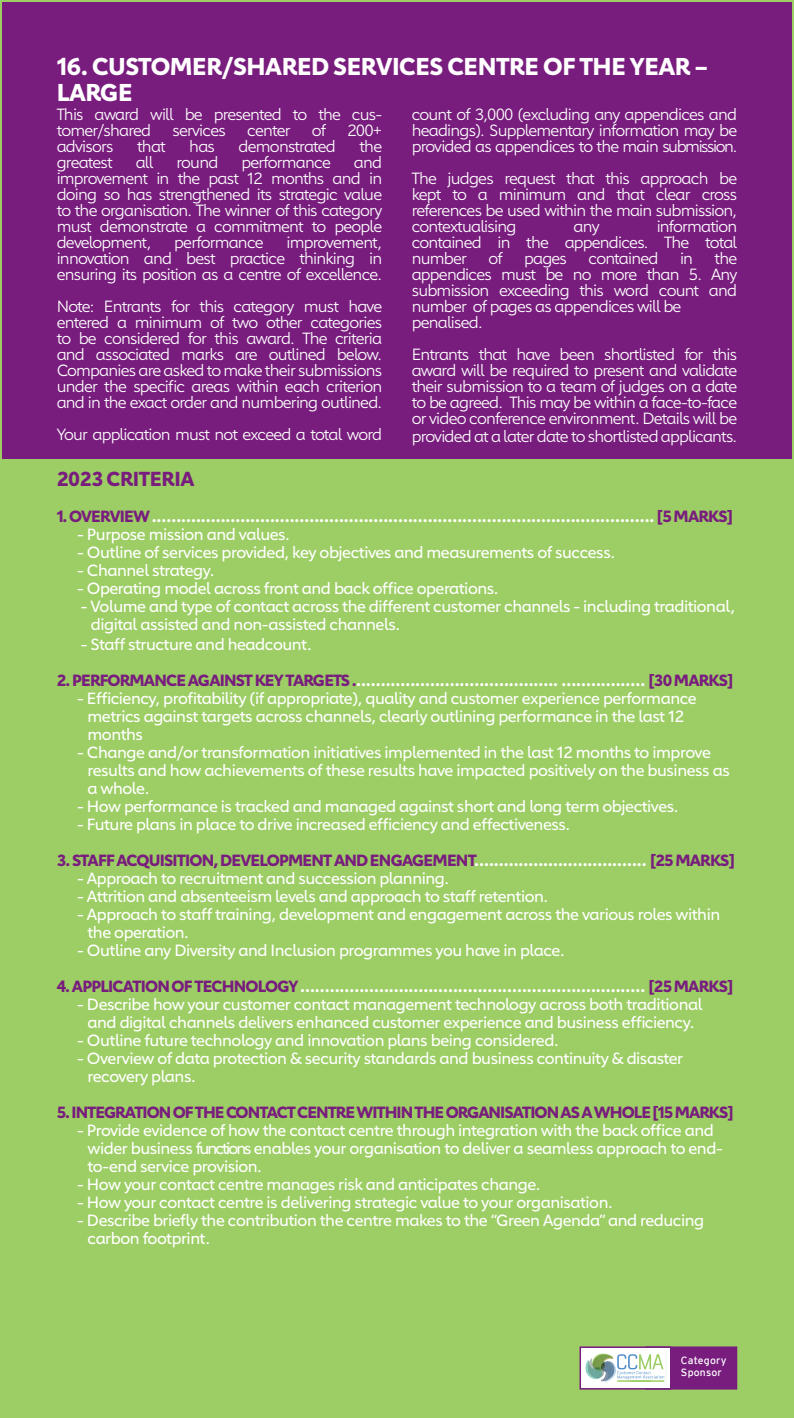
<style>
.page{position:relative;width:794px;height:1418px;background:#fff}
.page>*{position:absolute;margin:0;border:0;box-sizing:border-box;transform-origin:0 0}
.t1{font:700 24px/25.8px "Carnero";letter-spacing:-.02em;color:#fff}
.t2{font:700 20px "Carnero";letter-spacing:-.02em;color:#781d7d}
.t3{font:16px/18px "Carnero";letter-spacing:-.03em;color:#fff}
.t4{font:16px/16px "Carnero";letter-spacing:-.05em;color:#fff;text-align:justify}
.t5{font:700 16px "Carnero";letter-spacing:-.05em;color:#fff}
.t6{font:700 16px "Carnero";letter-spacing:-.06em;color:#781d7d}
.t7{font:10.4px/12px "Interstate";letter-spacing:.02em;color:#fff}
.s1{color:#781d7d}
.s2{color:#fff}
</style>
<div class="page">
<div style="left:1px;top:1px;width:792px;height:1415px;background:#781d7d"></div>
<div style="left:0;top:459px;width:794px;height:958px;background:#9dce65"></div>
<div style="left:645px;top:1346px;width:92px;height:43px;background:#781d7d;border:2px solid #781d7d"></div>
<div style="left:580px;top:1348px;width:91px;height:39px;background:#fff"></div>
<img style="left:585px;top:1353px;width:33px;height:29px">
<hr style="left:617px;top:1380px;width:34px;height:1px;background:#9bcd63">
<hr style="left:630px;top:1380px;width:34px;height:1px;background:#9bcd63">
<svg style="left:617px;top:1354px;width:47px;height:25px"></svg>
<div style="left:579px;top:1346px;width:92px;height:43px;border:2px solid #781d7d"></div>
<h1 class="t1" style="left:57px;top:53px;width:652px">16. CUSTOMER/SHARED SERVICES CENTRE OF THE YEAR –<br>LARGE</h1>
<p class="t4" style="left:57px;top:106px;width:327px">This award will be presented to the cus&shy;tomer/shared</p>
<p class="t4" style="left:412px;top:106px;width:327px">count of 3,000 (excluding any appendices and headings). Supplementary information may be provided as appendices to the main submission.</p>
<p class="t4" style="left:412px;top:170px;width:327px">The judges request that this approach be kept to a minimum and that clear cross references be used within the main submission, contextualising</p>
<p class="t4" style="left:172px;top:122px;width:55px">services</p>
<p class="t4" style="left:247px;top:122px;width:45px">center</p>
<p class="t4" style="left:312px;top:122px;width:16px">of</p>
<p class="t4" style="left:347px;top:122px;width:36px">200+</p>
<p class="t4" style="left:57px;top:138px;width:58px">advisors</p>
<p class="t4" style="left:137px;top:138px;width:30px">that</p>
<p class="t4" style="left:189px;top:138px;width:27px">has</p>
<p class="t4" style="left:239px;top:138px;width:99px">demonstrated</p>
<p class="t4" style="left:359px;top:138px;width:24px">the</p>
<p class="t4" style="left:57px;top:154px;width:57px">greatest</p>
<p class="t4" style="left:136px;top:154px;width:19px">all</p>
<p class="t4" style="left:176px;top:154px;width:43px">round</p>
<p class="t4" style="left:241px;top:154px;width:91px">performance</p>
<p class="t4" style="left:57px;top:154px;width:327px;text-indent:297px">and improvement in the past 12 months and in doing so has strengthened its strategic value to the organisation. The winner of this category must demonstrate a commitment to people development,</p>
<p class="t4" style="left:412px;top:218px;width:327px;text-indent:245px">information contained in the appendices. The total number</p>
<p class="t4" style="left:573px;top:218px;width:27px">any</p>
<p class="t4" style="left:174px;top:234px;width:91px">performance</p>
<p class="t4" style="left:57px;top:234px;width:327px;text-indent:230px">improvement, innovation and best practice thinking in ensuring its position as a centre of excellence.</p>
<p class="t4" style="left:57px;top:298px;width:327px">Note: Entrants for this category must have entered a minimum of two other categories to be considered for this award. The criteria and associated marks are outlined below.<br>Companies are asked to make their submissions under the specific areas within each criterion and in the exact order and numbering outlined.</p>
<p class="t4" style="left:57px;top:426px;width:327px">Your application must not exceed a total word</p>
<p class="t2" style="left:57px;top:466px;width:139px">2023 CRITERIA</p>
<p class="t5" style="left:57px;top:506px;width:678px"><span class="s1">1. OVERVIEW</span> ...................................................................................................... <span class="s1">[5 MARKS]</span></p>
<p class="t3" style="left:77px;top:525px;width:214px">- Purpose mission and values.</p>
<p class="t3" style="left:77px;top:543px;width:539px">- Outline of services provided, key objectives and measurements of success.</p>
<p class="t3" style="left:77px;top:561px;width:139px">- Channel strategy.</p>
<p class="t3" style="left:77px;top:579px;width:423px">- Operating model across front and back office operations.</p>
<p class="t3" style="left:91px;top:597px;width:645px;text-indent:-10px">- Volume and type of contact across the different customer channels - including traditional, digital assisted and non-assisted channels.</p>
<p class="t3" style="left:81px;top:635px;width:232px">- Staff structure and headcount.</p>
<p class="t5" style="left:57px;top:670px;width:678px"><span class="s1">2. PERFORMANCE AGAINST KEY TARGETS .</span>......................................... ................. <span class="s1">[30 MARKS]</span></p>
<p class="t3" style="left:88px;top:689px;width:611px;text-indent:-10px">- Efficiency, profitability (if appropriate), quality and customer experience performance metrics against targets across channels, clearly outlining performance in the last 12 months</p>
<p class="t3" style="left:88px;top:743px;width:644px;text-indent:-10px">- Change and/or transformation initiatives implemented in the last 12 months to improve results and how achievements of these results have impacted positively on the business as a whole.</p>
<p class="t3" style="left:77px;top:797px;width:603px">- How performance is tracked and managed against short and long term objectives.</p>
<p class="t3" style="left:77px;top:815px;width:494px">- Future plans in place to drive increased efficiency and effectiveness.</p>
<p class="t6" style="left:57px;top:850px;width:679px">3. STAFF ACQUISITION, DEVELOPMENT AND ENGAGEMENT<span class="s2">...................................</span> [25 MARKS]</p>
<p class="t3" style="left:77px;top:869px;width:373px">- Approach to recruitment and succession planning.</p>
<p class="t3" style="left:77px;top:887px;width:472px">- Attrition and absenteeism levels and approach to staff retention.</p>
<p class="t3" style="left:88px;top:905px;width:634px;text-indent:-10px">- Approach to staff training, development and engagement across the various roles within the operation.</p>
<p class="t3" style="left:77px;top:941px;width:489px">- Outline any Diversity and Inclusion programmes you have in place.</p>
<p class="t5" style="left:57px;top:976px;width:678px"><span class="s1">4. APPLICATION OF TECHNOLOGY</span> ...................................................................... <span class="s1">[25 MARKS]</span></p>
<p class="t3" style="left:77px;top:995px;width:627px;text-align:center">- Describe how your customer contact management technology across both traditional and digital channels delivers enhanced customer experience and business efficiency.</p>
<p class="t3" style="left:77px;top:1031px;width:483px">- Outline future technology and innovation plans being considered.</p>
<p class="t3" style="left:88px;top:1049px;width:597px;text-indent:-10px">- Overview of data protection &amp; security standards and business continuity &amp; disaster recovery plans.</p>
<p class="t6" style="left:57px;top:1102px;width:678px">5. INTEGRATION OF THE CONTACT CENTRE WITHIN THE ORGANISATION AS A WHOLE [15 MARKS]</p>
<p class="t3" style="left:88px;top:1121px;width:636px;text-indent:-10px">- Provide evidence of how the contact centre through integration with the back office and wider business functions enables your organisation to deliver a seamless approach to end&shy;to-end service provision.</p>
<p class="t3" style="left:77px;top:1175px;width:465px">- How your contact centre manages risk and anticipates change.</p>
<p class="t3" style="left:77px;top:1193px;width:537px">- How your contact centre is delivering strategic value to your organisation.</p>
<p class="t3" style="left:88px;top:1211px;width:618px;text-indent:-10px">- Describe briefly the contribution the centre makes to the “Green Agenda” and reducing carbon footprint.</p>
<p class="t4" style="left:488px;top:250px;width:16px">of</p>
<p class="t4" style="left:524px;top:250px;width:44px">pages</p>
<p class="t4" style="left:588px;top:250px;width:72px">contained</p>
<p class="t4" style="left:680px;top:250px;width:15px">in</p>
<p class="t4" style="left:412px;top:250px;width:327px;text-align:left;text-indent:303px">the appendices must be no more than 5. Any submission exceeding this word count and number of pages as appendices will be penalised.</p>
<p class="t4" style="left:412px;top:346px;width:327px">Entrants that have been shortlisted for this award will be required to present and validate their submission to a team of judges on a date to be agreed. This may be within a face-to-face or video conference environment. Details will be</p>
<p class="t4" style="left:412px;top:428px;width:327px">provided at a later date to shortlisted applicants.</p>
<p class="t7" style="left:681px;top:1354px;width:47px">Category<br>Sponsor</p>
</div>
